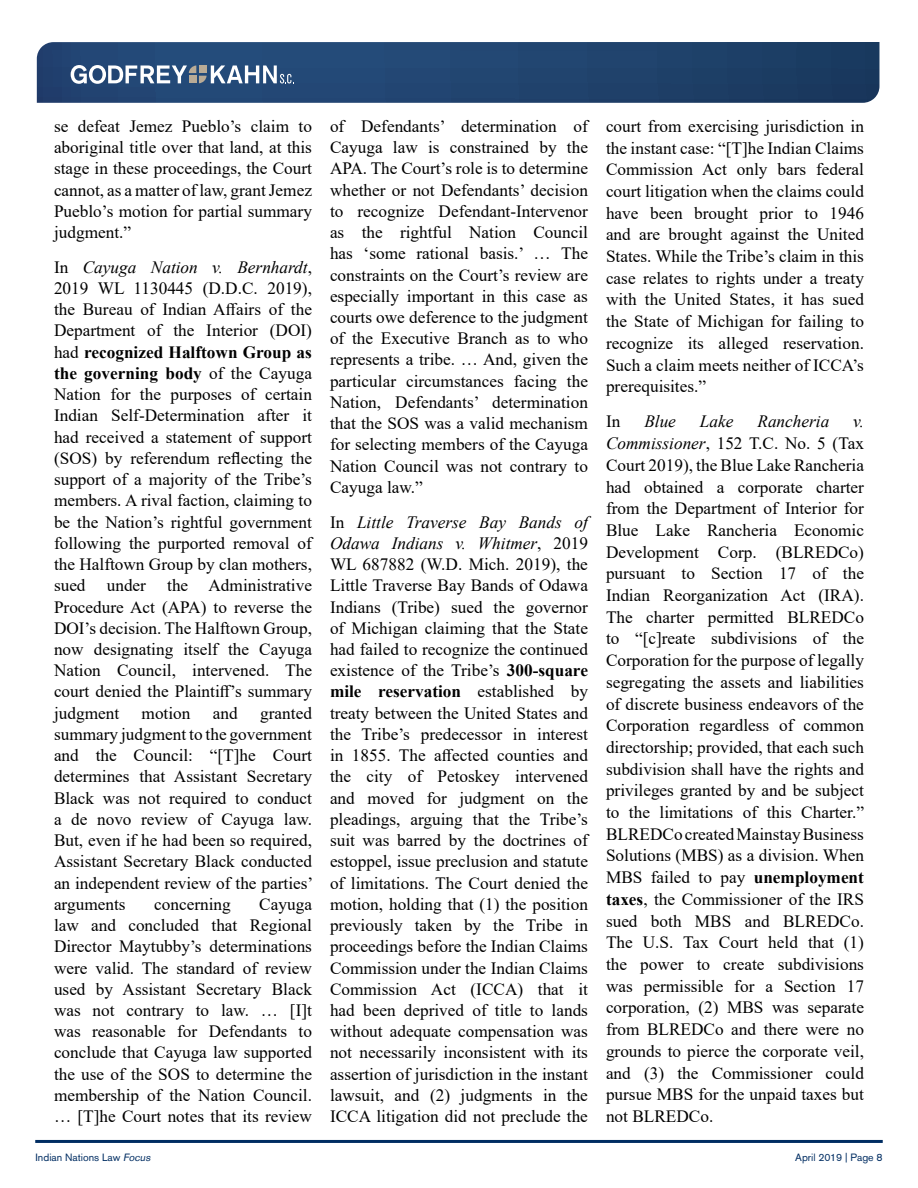
<style>
.page{position:relative;width:918px;height:1188px;background:#fff}
.page>*{position:absolute;margin:0;border:0;box-sizing:border-box;transform-origin:0 0}
.t1{font:17.25px/21.3px "Times New Roman";color:#000;text-align:justify}
.t2{font:italic 17.25px "Times New Roman";color:#000}
.t3{font:10.5px "Akzidenz Grotesk Std";color:#002d62}
.s1{font-style:italic}
.s2{font-weight:700}
</style>
<div class="page">
<svg style="left:37px;top:42px;width:842px;height:61px;background:#21446f"></svg>
<hr style="left:35px;top:1140px;width:848px;height:3px;background:#002d62">
<svg style="left:71px;top:65px;width:223px;height:19px"></svg>
<p class="t1" style="left:54px;top:115px;width:260px">se defeat Jemez Pueblo’s claim to aboriginal title over that land, at this stage in these proceedings, the Court cannot, as a matter of law, grant Jemez Pueblo’s motion for partial summary judgment.”</p>
<p class="t1" style="left:54px;top:256px;width:260px">In <span class="s1">Cayuga Nation v. Bernhardt</span>, 2019 WL 1130445 (D.D.C. 2019), the Bureau of Indian Affairs of the Department of the Interior (DOI) had <span class="s2">recognized Halftown Group as the governing body</span> of the Cayuga Nation for the purposes of certain Indian Self-Determination after it had received a statement of support (SOS) by referendum reflecting the support of a majority of the Tribe’s members. A rival faction, claiming to be the Nation’s rightful government following the purported removal of the Halftown Group by clan mothers, sued under the Administrative Procedure Act (APA) to reverse the DOI’s decision. The Halftown Group, now designating itself the Cayuga Nation Council, intervened. The court denied the Plaintiff’s summary judgment</p>
<p class="t1" style="left:54px;top:702px;width:261px;text-indent:206px">granted summary judgment to the government and the Council: “[T]he Court determines that Assistant Secretary Black was not required to conduct a de novo review of Cayuga law.<br>But, even if he had been so required, Assistant Secretary Black conducted an independent review of the parties’ arguments</p>
<p class="t1" style="left:142px;top:702px;width:50px">motion</p>
<p class="t1" style="left:213px;top:702px;width:26px">and</p>
<p class="t1" style="left:154px;top:893px;width:78px">concerning</p>
<p class="t1" style="left:54px;top:893px;width:260px;text-indent:205px">Cayuga law and concluded that Regional Director Maytubby’s determinations were valid. The standard of review used by Assistant Secretary Black was not contrary to law. … [I]t was reasonable for Defendants to conclude that Cayuga law supported the use of the SOS to determine the membership of the Nation Council. … [T]he Court notes that its review</p>
<p class="t1" style="left:330px;top:115px;width:260px">of Defendants’ determination of Cayuga law is constrained by the APA. The Court’s role is to determine whether or not Defendants’ decision to recognize Defendant-Intervenor as the rightful Nation Council has ‘some rational basis.’ … The constraints on the Court’s review are especially important in this case as courts owe deference to the judgment of the Executive Branch as to who represents a tribe. … And, given the particular circumstances facing the Nation, Defendants’ determination that the SOS was a valid mechanism for selecting members of the Cayuga Nation Council was not contrary to Cayuga law.”</p>
<p class="t1" style="left:330px;top:511px;width:260px">In <span class="s1">Little Traverse Bay Bands of Odawa Indians v. Whitmer</span>, 2019<br>WL 687882 (W.D. Mich. 2019), the Little Traverse Bay Bands of Odawa Indians (Tribe) sued the governor of Michigan claiming that the State had failed to recognize the continued existence of the Tribe’s <span class="s2">300-square mile reservation</span> established by treaty between the United States and the Tribe’s predecessor in interest in 1855. The affected counties and the city of Petoskey intervened and moved for judgment on the pleadings, arguing that the Tribe’s suit was barred by the doctrines of estoppel, issue preclusion and statute of limitations. The Court denied the motion, holding that (1) the position previously taken by the Tribe in proceedings before the Indian Claims Commission under the Indian Claims Commission Act (ICCA) that it had been deprived of title to lands without adequate compensation was not necessarily inconsistent with its assertion of jurisdiction in the instant lawsuit, and (2) judgments in the ICCA litigation did not preclude the</p>
<p class="t1" style="left:606px;top:115px;width:260px;line-height:21.8px">court from exercising jurisdiction in the instant case: “[T]he Indian Claims Commission Act only bars federal court litigation when the claims could have been brought prior to 1946 and are brought against the United States. While the Tribe’s claim in this case relates to rights under a treaty with the United States, it has sued the State of Michigan for failing to recognize its alleged reservation.<br>Such a claim meets neither of ICCA’s prerequisites.”</p>
<p class="t1" style="left:606px;top:411px;width:16px">In</p>
<p class="t2" style="left:644px;top:410px;width:33px">Blue</p>
<p class="t2" style="left:700px;top:410px;width:35px">Lake</p>
<p class="t2" style="left:757px;top:410px;width:73px">Rancheria</p>
<p class="t1" style="left:606px;top:410px;width:260px;line-height:21.8px;text-indent:247px"><span class="s1">v.<br>Commissioner</span>, 152 T.C. No. 5 (Tax Court 2019), the Blue Lake Rancheria had obtained a corporate charter from the Department of Interior for Blue Lake Rancheria Economic Development Corp. (BLREDCo) pursuant to Section 17 of the Indian Reorganization Act (IRA).<br>The charter permitted BLREDCo to “[c]reate subdivisions of the Corporation for the purpose of legally segregating the assets and liabilities of discrete business endeavors of the Corporation regardless of common directorship; provided, that each such subdivision shall have the rights and privileges granted by and be subject to the limitations of this Charter.” BLREDCo created Mainstay Business Solutions (MBS) as a division. When MBS failed to pay <span class="s2">unemployment taxes</span>, the Commissioner of the IRS sued both MBS and BLREDCo.<br>The U.S. Tax Court held that (1) the power to create subdivisions was permissible for a Section 17 corporation, (2) MBS was separate from BLREDCo and there were no grounds to pierce the corporate veil, and (3) the Commissioner could pursue MBS for the unpaid taxes but not BLREDCo.</p>
<p class="t3" style="left:36px;top:1151px;width:119px">Indian Nations Law <span class="s1">Focus</span></p>
<p class="t3" style="left:795px;top:1151px;width:89px">April 2019 | Page 8</p>
</div>
